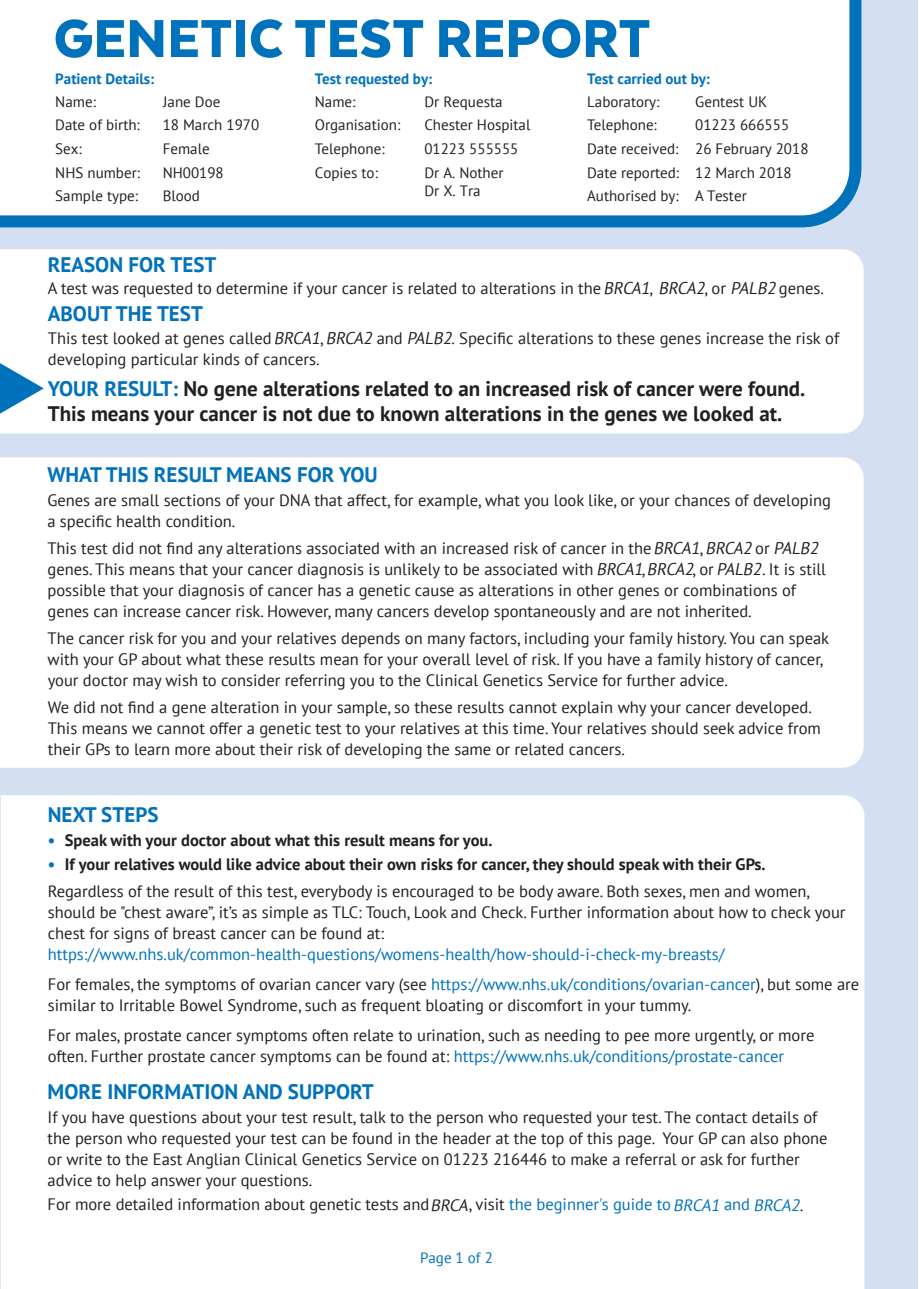
<style>
.page{position:relative;width:919px;height:1289px;background:#fff}
.page>*{position:absolute;margin:0;border:0;box-sizing:border-box;transform-origin:0 0}
.t1{font:700 21px/25.2px "PT Sans";color:#231f20}
.t2{font:700 21px "PT Sans";color:#0072bc}
.t3{font:16.5px/21px "PT Sans";color:#231f20}
.t4{font:16.5px/30px "PT Sans";color:#0072bc}
.t5{font:700 16.5px "PT Sans";color:#231f20}
.t6{font:15px "PT Sans";color:#231f20}
.t7{font:700 15px "PT Sans";color:#0072bc}
.t8{font:15px "PT Sans";color:#0072bc}
.s1{font-style:italic;font-size:16.95px}
.s2{color:#0072bc}
.s3{font-weight:700;color:#0072bc}
.s4{font-weight:700}
.s5{color:#231f20}
.s6{font-style:italic}
.s7{font-style:italic;color:#231f20}
</style>
<div class="page">
<div style="left:0;top:0;width:917px;height:1288px;background:#d4e0f1"></div>
<div style="left:0;top:249px;width:863px;height:184px;background:#fff"></div>
<div style="left:0;top:457px;width:863px;height:310px;background:#fff"></div>
<div style="left:1px;top:795px;width:863px;height:493px;background:#fff"></div>
<div style="left:0;top:0;width:861px;height:227px;background:#fff"></div>
<svg style="left:0;top:363px;width:44px;height:50px;background:#7eb8dd"></svg>
<svg style="left:56px;top:19px;width:68px;height:39px;background:#6cadd8"></svg>
<svg style="left:130px;top:20px;width:33px;height:37px"></svg>
<svg style="left:171px;top:20px;width:60px;height:37px;background:#75b2da"></svg>
<div style="left:236px;top:20px;width:9px;height:37px;background:#0072bc"></div>
<svg style="left:251px;top:19px;width:31px;height:39px"></svg>
<svg style="left:295px;top:19px;width:128px;height:39px;background:#84bade"></svg>
<svg style="left:439px;top:20px;width:64px;height:37px;background:#5aa4d3"></svg>
<svg style="left:509px;top:19px;width:140px;height:39px;background:#7bb6dc"></svg>
<div style="left:708px;top:18px;width:98px;height:36px;background:#fff"></div>
<p class="t7" style="left:55px;top:68px;width:100px">Patient Details:</p>
<p class="t7" style="left:315px;top:68px;width:119px">Test requested by:</p>
<p class="t7" style="left:587px;top:68px;width:124px">Test carried out by:</p>
<p class="t6" style="left:55px;top:115px;width:86px">Date of birth:</p>
<p class="t6" style="left:163px;top:115px;width:98px">18 March 1970</p>
<p class="t6" style="left:315px;top:115px;width:87px">Organisation:</p>
<p class="t6" style="left:424px;top:115px;width:107px">Chester Hospital</p>
<p class="t6" style="left:587px;top:115px;width:71px">Telephone:</p>
<p class="t6" style="left:695px;top:115px;width:95px">01223 666555</p>
<p class="t6" style="left:55px;top:92px;width:42px">Name:</p>
<p class="t6" style="left:163px;top:92px;width:59px">Jane Doe</p>
<p class="t6" style="left:315px;top:92px;width:42px">Name:</p>
<p class="t6" style="left:424px;top:92px;width:80px">Dr Requesta</p>
<p class="t6" style="left:587px;top:92px;width:74px">Laboratory:</p>
<p class="t6" style="left:695px;top:92px;width:74px">Gentest UK</p>
<p class="t6" style="left:55px;top:139px;width:28px">Sex:</p>
<p class="t6" style="left:163px;top:139px;width:48px">Female</p>
<p class="t6" style="left:315px;top:139px;width:71px">Telephone:</p>
<p class="t6" style="left:424px;top:139px;width:95px">01223 555555</p>
<p class="t6" style="left:587px;top:139px;width:223px">Date received: 26 February 2018</p>
<p class="t6" style="left:55px;top:163px;width:86px">NHS number:</p>
<p class="t6" style="left:163px;top:163px;width:63px">NH00198</p>
<p class="t6" style="left:315px;top:163px;width:65px">Copies to:</p>
<p class="t6" style="left:424px;top:163px;width:81px">Dr A. Nother</p>
<p class="t6" style="left:587px;top:163px;width:93px">Date reported:</p>
<p class="t6" style="left:695px;top:163px;width:98px">12 March 2018</p>
<p class="t6" style="left:424px;top:181px;width:58px">Dr X. Tra</p>
<p class="t6" style="left:55px;top:186px;width:84px">Sample type:</p>
<p class="t6" style="left:163px;top:186px;width:39px">Blood</p>
<p class="t6" style="left:587px;top:186px;width:93px">Authorised by:</p>
<p class="t6" style="left:695px;top:186px;width:53px">A Tester</p>
<p class="t2" style="left:48px;top:250px;width:170px">REASON FOR TEST</p>
<p class="t3" style="left:48px;top:277px;width:662px">A test was requested to determine if your cancer is related to alterations in the<span class="s1">BRCA1 BRCA2</span></p>
<p class="t3" style="left:649px;top:277px;width:5px">,</p>
<p class="t3" style="left:704px;top:277px;width:121px">, o r <span class="s1">PALB2</span>genes.</p>
<p class="t2" style="left:48px;top:300px;width:157px">ABOUT THE TEST</p>
<p class="t3" style="left:48px;top:327px;width:409px">This test looked at genes called<span class="s1">BRCA1 BRCA2</span>and <span class="s1">PALB2</span></p>
<p class="t3" style="left:320px;top:327px;width:5px">,</p>
<p class="t3" style="left:451px;top:327px;width:389px">. Specific alterations to these genes increase the risk of</p>
<p class="t3" style="left:48px;top:348px;width:273px">developing particular kinds of cancers.</p>
<p class="t1" style="left:48px;top:375px;width:759px"><span class="s2">YOUR RESULT:</span> No gene alterations related to an increased risk of cancer were found.<br>This means your cancer is not due to known alterations in the genes we looked at.</p>
<p class="t2" style="left:47px;top:461px;width:332px">WHAT THIS RESULT MEANS FOR YOU</p>
<p class="t3" style="left:47px;top:489px;width:785px">Genes are small sections of your DNA that affect, for example, what you look like, or your chances of developing a specific health condition.</p>
<p class="t3" style="left:47px;top:537px;width:776px">This test did not find any alterations associated with an increased risk of cancer in the<span class="s1">BRCA1 BRCA2 PALB2</span></p>
<p class="t3" style="left:47px;top:537px;width:723px;text-align:right">or<br>genes. This means that your cancer diagnosis is unlikely to be associated with <span class="s1">BRCA1 BRCA2 PALB2</span></p>
<p class="t3" style="left:699px;top:537px;width:5px">,</p>
<p class="t3" style="left:48px;top:558px;width:780px;text-indent:714px">. It is still possible that your diagnosis of cancer has a genetic cause as alterations in other genes or combinations of genes can increase cancer risk. However, many cancers develop spontaneously and are not inherited.</p>
<p class="t3" style="left:48px;top:627px;width:783px">The cancer risk for you and your relatives depends on many factors, including your family history. You can speak with your GP about what these results mean for your overall level of risk. If you have a family history of cancer, your doctor may wish to consider referring you to the Clinical Genetics Service for further advice.</p>
<p class="t3" style="left:48px;top:696px;width:774px">We did not find a gene alteration in your sample, so these results cannot explain why your cancer developed.<br>This means we cannot offer a genetic test to your relatives at this time. Your relatives should seek advice from their GPs to learn more about their risk of developing the same or related cancers.</p>
<p class="t3" style="left:642px;top:558px;width:5px">,</p>
<p class="t3" style="left:692px;top:558px;width:23px">, or</p>
<p class="t2" style="left:48px;top:800px;width:112px">NEXT STEPS</p>
<p class="t5" style="left:48px;top:829px;width:446px"><span class="s2">•</span> Speak with your doctor about what this result means for you.</p>
<p class="t3" style="left:48px;top:850px;width:764px;line-height:27px"><span class="s3">•</span> <span class="s4">If your relatives would like advice about their own risks for cancer, they should speak with their GPs.<br></span>Regardless of the result of this test, everybody is encouraged to be body aware. Both sexes, men and women,</p>
<p class="t3" style="left:48px;top:901px;width:799px">should be "chest aware”, it’s as simple as TLC: Touch, Look and Check. Further information about how to check your chest for signs of breast cancer can be found at:</p>
<p class="t4" style="left:48px;top:939px;width:812px">https://www.nhs.uk/common-health-questions/womens-health/how-should-i-check-my-breasts/<br><span class="s5">For females, the symptoms of ovarian cancer vary (see</span> https://www.nhs.uk/conditions/ovarian-cancer<span class="s5">), but some are</span></p>
<p class="t3" style="left:48px;top:990px;width:768px;line-height:30px">similar to Irritable Bowel Syndrome, such as frequent bloating or discomfort in your tummy.<br>For males, prostate cancer symptoms often relate to urination, such as needing to pee more urgently, or more</p>
<p class="t3" style="left:48px;top:1045px;width:737px">often. Further prostate cancer symptoms can be found at: <span class="s2">https://www.nhs.uk/conditions/prostate-cancer</span></p>
<p class="t2" style="left:48px;top:1078px;width:327px">MORE INFORMATION AND SUPPORT</p>
<p class="t3" style="left:48px;top:1106px;width:781px">If you have questions about your test result, talk to the person who requested your test. The contact details of the person who requested your test can be found in the header at the top of this page. Your GP can also phone or write to the East Anglian Clinical Genetics Service on 01223 216446 to make a referral or ask for further advice to help answer your questions.</p>
<p class="t3" style="left:48px;top:1193px;width:425px">For more detailed information about genetic tests and<span class="s6">BRCA</span></p>
<p class="t4" style="left:469px;top:1189px;width:339px"><span class="s5">, visit</span> the beginner's guide to<span class="s6">BRCA1</span>and <span class="s6">BRCA2</span><span class="s7">.</span></p>
<p class="t8" style="left:420px;top:1247px;width:74px">Page 1 of 2</p>
</div>
